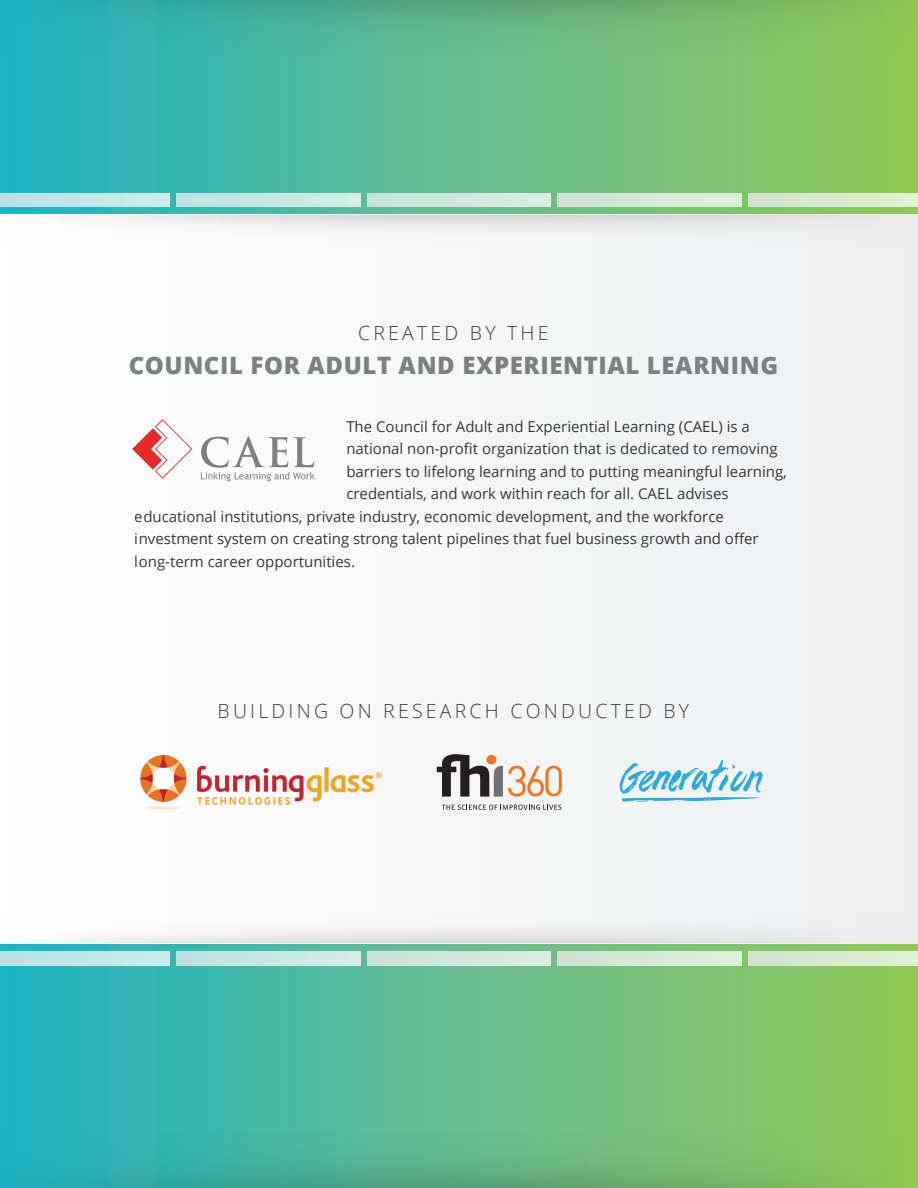
<style>
.page{position:relative;width:918px;height:1188px;background:#fff}
.page>*{position:absolute;margin:0;border:0;box-sizing:border-box;transform-origin:0 0}
.t1{font:800 24px "Open Sans";letter-spacing:.025em;color:#7b8080}
.t2{font:300 19.5px "Open Sans";letter-spacing:.165em;color:#3f3f40}
.t3{font:15px "Open Sans";color:#231f20}
</style>
<div class="page">
<div style="left:0;top:0;width:918px;height:1188px;background:linear-gradient(to right,#26b3c6,#99c859)"></div>
<div style="left:0;top:215px;width:918px;height:728px;background:#f6f6f7"></div>
<div style="left:748px;top:952px;width:170px;height:13px;background:#d9e9d0"></div>
<div style="left:558px;top:952px;width:183px;height:13px;background:#d6e8d7"></div>
<div style="left:367px;top:952px;width:184px;height:13px;background:#d1e7dd"></div>
<div style="left:177px;top:952px;width:183px;height:13px;background:#cae6e2"></div>
<div style="left:0;top:952px;width:170px;height:13px;background:#c3e6e7"></div>
<div style="left:748px;top:193px;width:170px;height:14px;background:#d9e9d0"></div>
<div style="left:558px;top:193px;width:183px;height:14px;background:#d6e8d7"></div>
<div style="left:367px;top:193px;width:184px;height:14px;background:#d1e7dd"></div>
<div style="left:177px;top:193px;width:183px;height:14px;background:#cae6e2"></div>
<div style="left:0;top:193px;width:170px;height:14px;background:#c3e6e7"></div>
<svg style="left:134px;top:215px;width:784px;height:15px"></svg>
<svg style="left:0;top:0;width:918px;height:87px;background:#5bb98b"></svg>
<svg style="left:0;top:1100px;width:918px;height:88px;background:#5bb88b"></svg>
<svg style="left:129px;top:931px;width:745px;height:12px"></svg>
<svg style="left:620px;top:760px;width:143px;height:42px"></svg>
<svg style="left:437px;top:754px;width:125px;height:43px"></svg>
<svg style="left:442px;top:805px;width:119px;height:5px"></svg>
<img style="left:140px;top:756px;width:242px;height:54px">
<svg style="left:132px;top:419px;width:60px;height:60px"></svg>
<svg style="left:201px;top:436px;width:114px;height:45px"></svg>
<h2 class="t2" style="left:358px;top:319px;width:192px">CREATED BY THE</h2>
<h1 class="t1" style="left:129px;top:347px;width:651px">COUNCIL FOR ADULT AND EXPERIENTIAL LEARNING</h1>
<p class="t3" style="left:346px;top:416px;width:405px">The Council for Adult and Experiential Learning (CAEL) is a</p>
<p class="t3" style="left:346px;top:438px;width:433px">national non-profit organization that is dedicated to removing</p>
<p class="t3" style="left:346px;top:461px;width:442px">barriers to lifelong learning and to putting meaningful learning,</p>
<p class="t3" style="left:346px;top:483px;width:384px">credentials, and work within reach for all. CAEL advises</p>
<p class="t3" style="left:135px;top:506px;width:590px">educational institutions, private industry, economic development, and the workforce</p>
<p class="t3" style="left:135px;top:528px;width:625px">investment system on creating strong talent pipelines that fuel business growth and offer</p>
<p class="t3" style="left:135px;top:551px;width:222px">long-term career opportunities.</p>
<h2 class="t2" style="left:218px;top:697px;width:473px">BUILDING ON RESEARCH CONDUCTED BY</h2>
</div>
